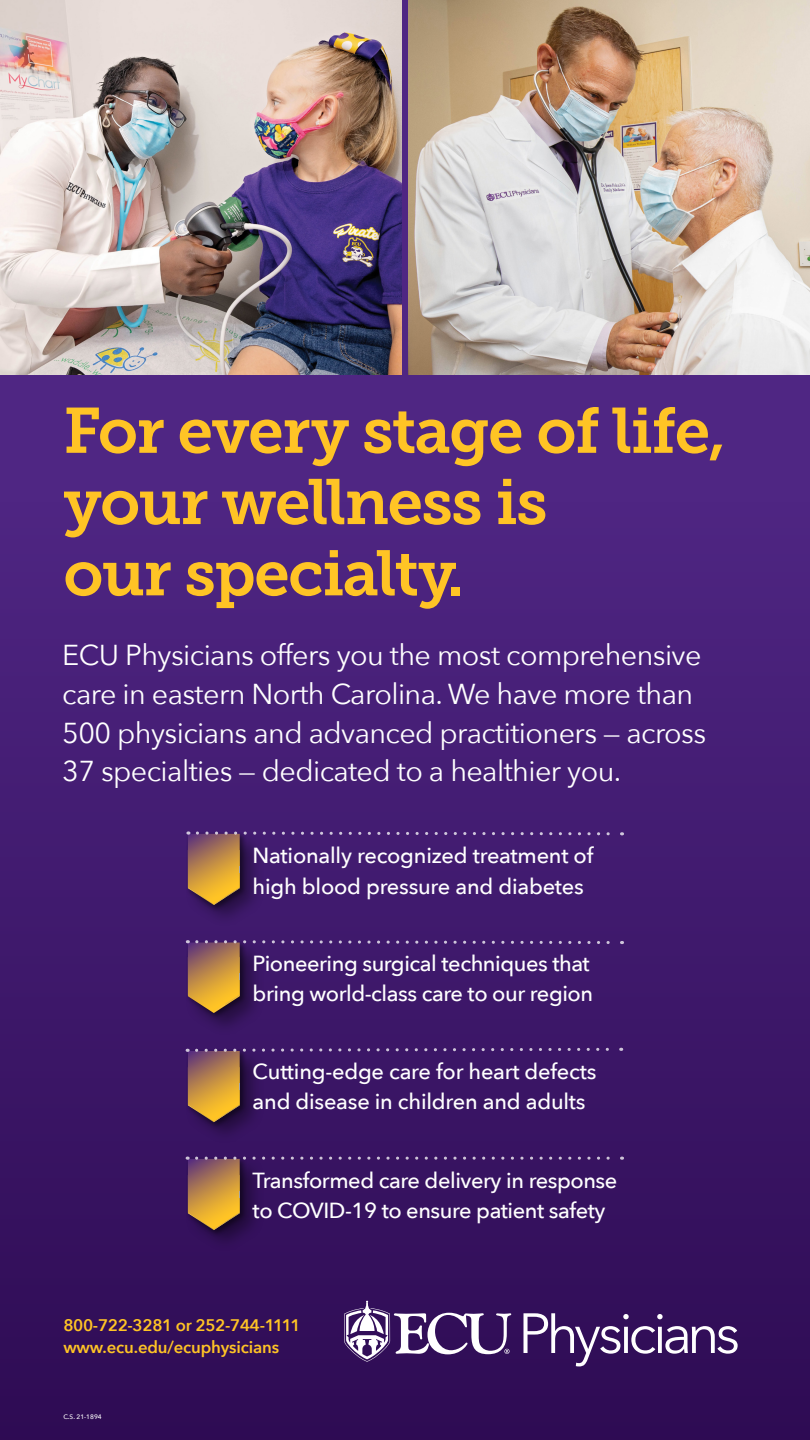
<style>
.page{position:relative;width:810px;height:1440px;background:#4f2683}
.page>*{position:absolute;margin:0;border:0;box-sizing:border-box;transform-origin:0 0}
.t1{font:63.75px/71.2px "Museo Slab 700";letter-spacing:-.025em;color:#ffc425}
.t2{font:28.75px/38.8px "Avenir Next";letter-spacing:-.02em;color:#fff}
.t3{font:500 21.75px/30.2px "Avenir Next";letter-spacing:-.02em;color:#fff}
.t4{font:600 16.75px/21.9px "Avenir Next";letter-spacing:-.01em;color:#ffc425}
.t5{font:500 6.5px "Avenir Next";color:#fff}
</style>
<div class="page">
<div style="left:0;top:488px;width:810px;height:952px;background:linear-gradient(to bottom,#4f2683,#2e0b53)"></div>
<div style="left:185px;top:831px;width:80px;height:97px;background:#000;opacity:.39"></div>
<svg style="left:188px;top:830px;width:435px;height:75px;background:#4e276b"></svg>
<div style="left:185px;top:940px;width:80px;height:97px;background:#000;opacity:.39"></div>
<svg style="left:187px;top:939px;width:436px;height:74px;background:#4b2566"></svg>
<div style="left:185px;top:1156px;width:80px;height:97px;background:#000;opacity:.39"></div>
<svg style="left:187px;top:1157px;width:436px;height:73px;background:#45205c"></svg>
<svg style="left:344px;top:1301px;width:167px;height:61px;background:#674d84"></svg>
<svg style="left:523px;top:1313px;width:215px;height:53px;background:#5a3e79"></svg>
<div style="left:185px;top:1048px;width:80px;height:97px;background:#000;opacity:.39"></div>
<svg style="left:187px;top:1046px;width:435px;height:76px;background:#482261"></svg>
<img style="left:408px;top:0;width:402px;height:374px">
<img style="left:0;top:0;width:402px;height:374px">
<h1 class="t1" style="left:63px;top:396px;width:664px">For every stage of life, your wellness is<br>our specialty.</h1>
<h2 class="t2" style="left:62px;top:634px;width:645px">ECU Physicians offers you the most comprehensive care in eastern North Carolina. We have more than 500 physicians and advanced practitioners — across 37 specialties — dedicated to a healthier you.</h2>
<p class="t3" style="left:253px;top:840px;width:342px">Nationally recognized treatment of high blood pressure and diabetes</p>
<p class="t3" style="left:253px;top:948px;width:342px">Pioneering surgical techniques that bring world-class care to our region</p>
<p class="t3" style="left:253px;top:1055px;width:345px">Cutting-edge care for heart defects and disease in children and adults</p>
<p class="t3" style="left:253px;top:1164px;width:366px">Transformed care delivery in response to COVID-19 to ensure patient safety</p>
<p class="t4" style="left:63px;top:1314px;width:239px">800-722-3281 or 252-744-1111 www.ecu.edu/ecuphysicians</p>
<p class="t5" style="left:63px;top:1411px;width:40px">C.S. 21-1894</p>
</div>
